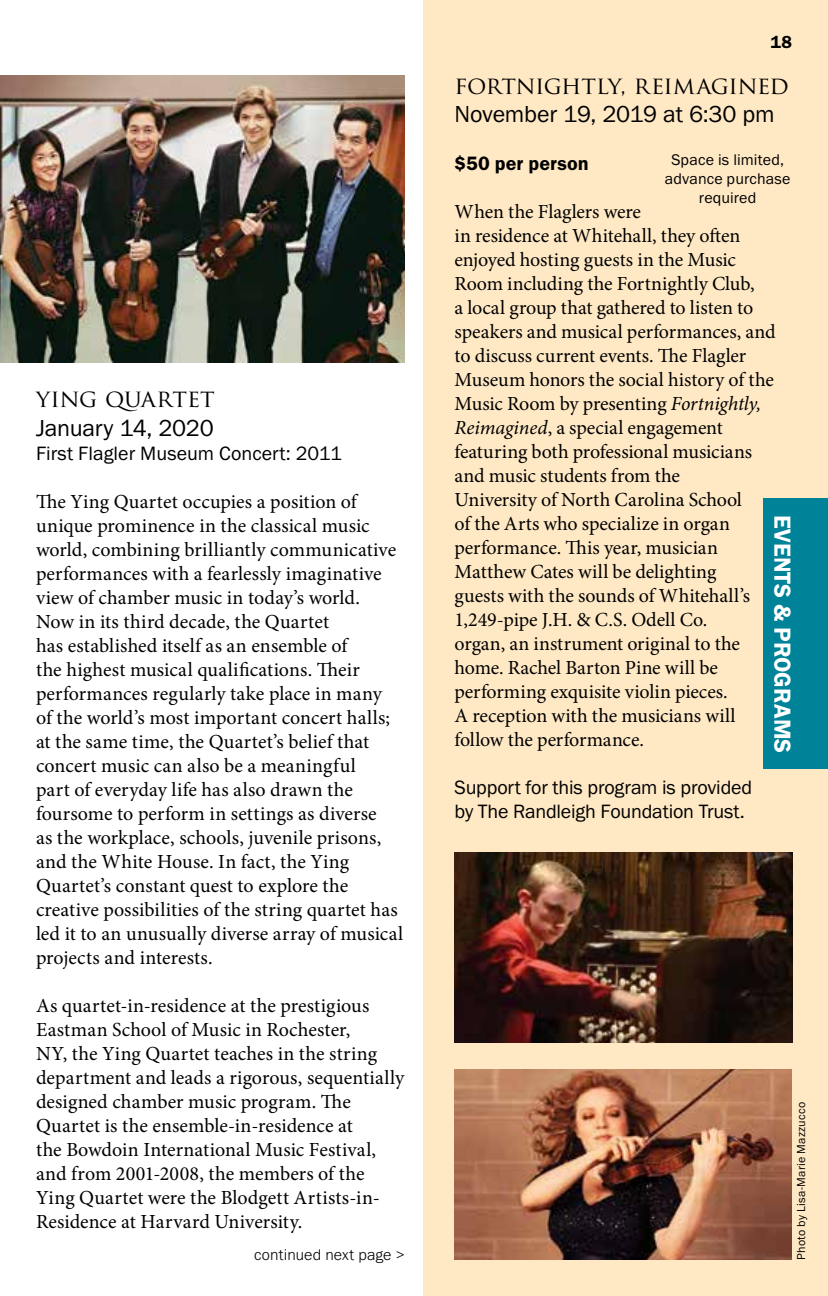
<style>
.page{position:relative;width:828px;height:1296px;background:#fff}
.page>*{position:absolute;margin:0;border:0;box-sizing:border-box;transform-origin:0 0}
.t1{font:24px "Franklin Gothic URW Boo";letter-spacing:-.01em;color:#000}
.t2{font:24px "Trajan Pro";letter-spacing:-.015em;color:#000}
.t3{font:24px "Franklin Gothic URW Dem";letter-spacing:.005em;color:#fff}
.t4{font:20px/24px "Minion Pro";letter-spacing:-.005em;color:#000}
.t5{font:20px/24px "Franklin Gothic URW Boo";letter-spacing:-.005em;color:#000}
.t6{font:20px "Franklin Gothic URW Dem";letter-spacing:.01em;color:#000}
.t7{font:18px "Franklin Gothic URW Dem";color:#000}
.t8{font:16px/19.2px "Franklin Gothic URW Boo";letter-spacing:.01em;color:#000;text-align:center}
.t9{font:300 16px "Franklin Gothic URW";letter-spacing:.01em;color:#000}
.t10{font:12px "Franklin Gothic URW Boo";letter-spacing:.02em;color:#000}
.s1{font-style:italic}
</style>
<div class="page">
<div style="left:423px;top:0;width:405px;height:1296px;background:#ffe9c5"></div>
<img style="left:455px;top:852px;width:337px;height:190px">
<div style="left:763px;top:498px;width:65px;height:271px;background:#008298"></div>
<img style="left:455px;top:1070px;width:337px;height:190px">
<img style="left:0;top:76px;width:405px;height:287px">
<p class="t2" style="left:36px;top:383px;width:180px">YING QUARTET</p>
<p class="t1" style="left:36px;top:413px;width:179px">January 14, 2020</p>
<p class="t5" style="left:36px;top:441px;width:308px">First Flagler Museum Concert: 2011</p>
<p class="t4" style="left:36px;top:489px;width:369px">The Ying Quartet occupies a position of unique prominence in the classical music world, combining brilliantly communicative performances with a fearlessly imaginative view of chamber music in today’s world.<br>Now in its third decade, the Quartet<br>has established itself as an ensemble of<br>the highest musical qualifications. Their performances regularly take place in many of the world’s most important concert halls; at the same time, the Quartet’s belief that concert music can also be a meaningful<br>part of everyday life has also drawn the foursome to perform in settings as diverse<br>as the workplace, schools, juvenile prisons, and the White House. In fact, the Ying Quartet’s constant quest to explore the creative possibilities of the string quartet has led it to an unusually diverse array of musical projects and interests.</p>
<p class="t4" style="left:36px;top:993px;width:370px">As quartet-in-residence at the prestigious Eastman School of Music in Rochester,<br>NY, the Ying Quartet teaches in the string department and leads a rigorous, sequentially designed chamber music program. The Quartet is the ensemble-in-residence at<br>the Bowdoin International Music Festival, and from 2001-2008, the members of the Ying Quartet were the Blodgett Artists-in-Residence at Harvard University.</p>
<p class="t9" style="left:254px;top:1245px;width:152px">continued next page &gt;</p>
<p class="t7" style="left:770px;top:31px;width:23px">18</p>
<p class="t2" style="left:455px;top:70px;width:336px">FORTNIGHTLY, REIMAGINED</p>
<p class="t1" style="left:455px;top:100px;width:322px">November 19, 2019 at 6:30 pm</p>
<p class="t6" style="left:455px;top:151px;width:136px">$50 per person</p>
<p class="t4" style="left:455px;top:200px;width:323px">When the Flaglers were<br>in residence at Whitehall, they often enjoyed hosting guests in the Music Room including the Fortnightly Club,<br>a local group that gathered to listen to speakers and musical performances, and to discuss current events. The Flagler Museum honors the social history of the Music Room by presenting <span class="s1">Fortnightly, Reimagined</span>, a special engagement featuring both professional musicians and music students from the<br>University of North Carolina School<br>of the Arts who specialize in organ performance. This year, musician Matthew Cates will be delighting<br>guests with the sounds of Whitehall’s 1,249-pipe J.H. &amp; C.S. Odell Co.<br>organ, an instrument original to the home. Rachel Barton Pine will be performing exquisite violin pieces.<br>A reception with the musicians will follow the performance.</p>
<p class="t5" style="left:455px;top:775px;width:299px">Support for this program is provided by The Randleigh Foundation Trust.</p>
<p class="t8" style="left:665px;top:149px;width:127px">Space is limited, advance purchase required</p>
<p class="t3" style="left:797px;top:515px;width:240px;rotate:90deg">EVENTS &amp; PROGRAMS</p>
<p class="t10" style="left:794px;top:1260px;width:159px;rotate:-90deg">Photo by Lisa-Marie Mazzucco</p>
</div>
